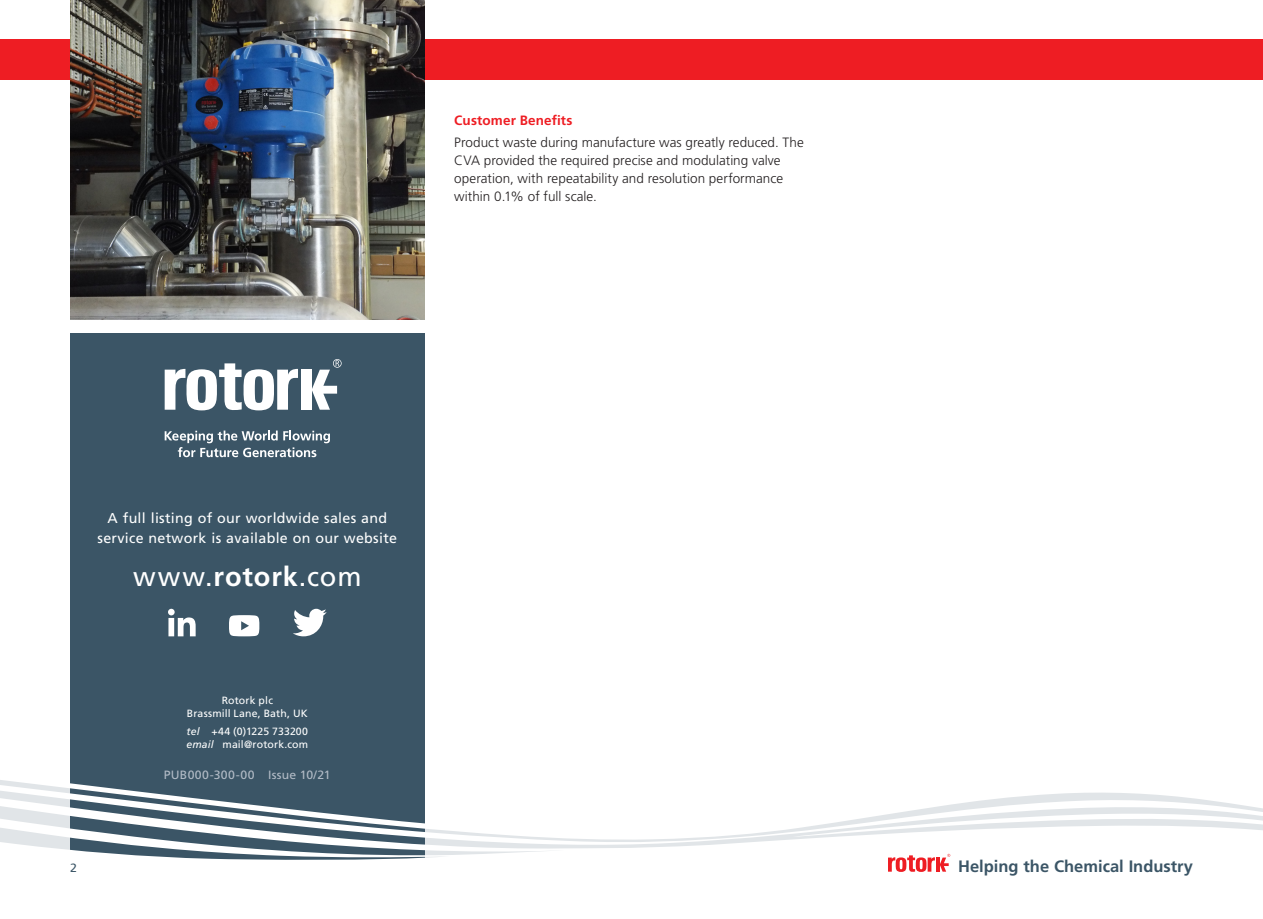
<style>
.page{position:relative;width:1263px;height:919px;background:#fff}
.page>*{position:absolute;margin:0;border:0;box-sizing:border-box;transform-origin:0 0}
.t1{font:27.15px "Frutiger LT Std";letter-spacing:.055em;color:#fff}
.t2{font:700 16.5px "Frutiger LT Std";color:#3b5566}
.t3{font:14.25px/19.5px "Frutiger LT Std";letter-spacing:.02em;color:#fff;text-align:center}
.t4{font:300 13.5px/18px "Frutiger LT Std";color:#231f20}
.t5{font:700 13.5px "Frutiger LT Std";letter-spacing:.01em;color:#ee1d23}
.t6{font:12px "Frutiger LT Std";letter-spacing:.02em;color:#b2bbc6}
.t7{font:12px "Frutiger LT Std";color:#3b5566}
.t8{font:10.5px/13.5px "Frutiger LT Std";letter-spacing:.015em;color:#fff;text-align:center}
.s1{font-weight:700}
.s2{font-family:"Frutiger LT Pro";font-style:italic}
</style>
<div class="page">
<div style="left:0;top:39px;width:1263px;height:41px;background:#ee1d23"></div>
<div style="left:70px;top:333px;width:354px;height:533px;background:#3b5566"></div>
<img style="left:70px;top:0;width:354px;height:319px">
<svg style="left:168px;top:608px;width:28px;height:28px"></svg>
<svg style="left:293px;top:608px;width:34px;height:28px"></svg>
<svg style="left:229px;top:615px;width:31px;height:21px"></svg>
<svg style="left:165px;top:430px;width:165px;height:27px"></svg>
<div style="left:301px;top:369px;width:10px;height:40px;background:#fff"></div>
<svg style="left:165px;top:363px;width:133px;height:48px"></svg>
<svg style="left:312px;top:359px;width:30px;height:50px"></svg>
<svg style="left:0;top:770px;width:1263px;height:102px"></svg>
<svg style="left:888px;top:853px;width:62px;height:18px"></svg>
<p class="t5" style="left:454px;top:112px;width:120px">Customer Benefits</p>
<p class="t4" style="left:454px;top:133px;width:351px">Product waste during manufacture was greatly reduced. The CVA provided the required precise and modulating valve operation, with repeatability and resolution performance within 0.1% of full scale.</p>
<p class="t3" style="left:98px;top:509px;width:301px">A full listing of our worldwide sales and service network is available on our website</p>
<h1 class="t1" style="left:133px;top:560px;width:230px">www.<span class="s1">rotork</span>.com</h1>
<p class="t8" style="left:187px;top:693px;width:122px">Rotork plc<br>Brassmill Lane, Bath, UK</p>
<p class="t8" style="left:186px;top:724px;width:123px;text-align:left"><span class="s2">tel</span> +44 (0)1225 733200 <span class="s2">email</span> mail@rotork.com</p>
<p class="t6" style="left:164px;top:767px;width:168px">PUB000-300-00 Issue 10/21</p>
<p class="t7" style="left:70px;top:860px;width:8px">2</p>
<p class="t2" style="left:958px;top:856px;width:236px">Helping the Chemical Industry</p>
</div>
